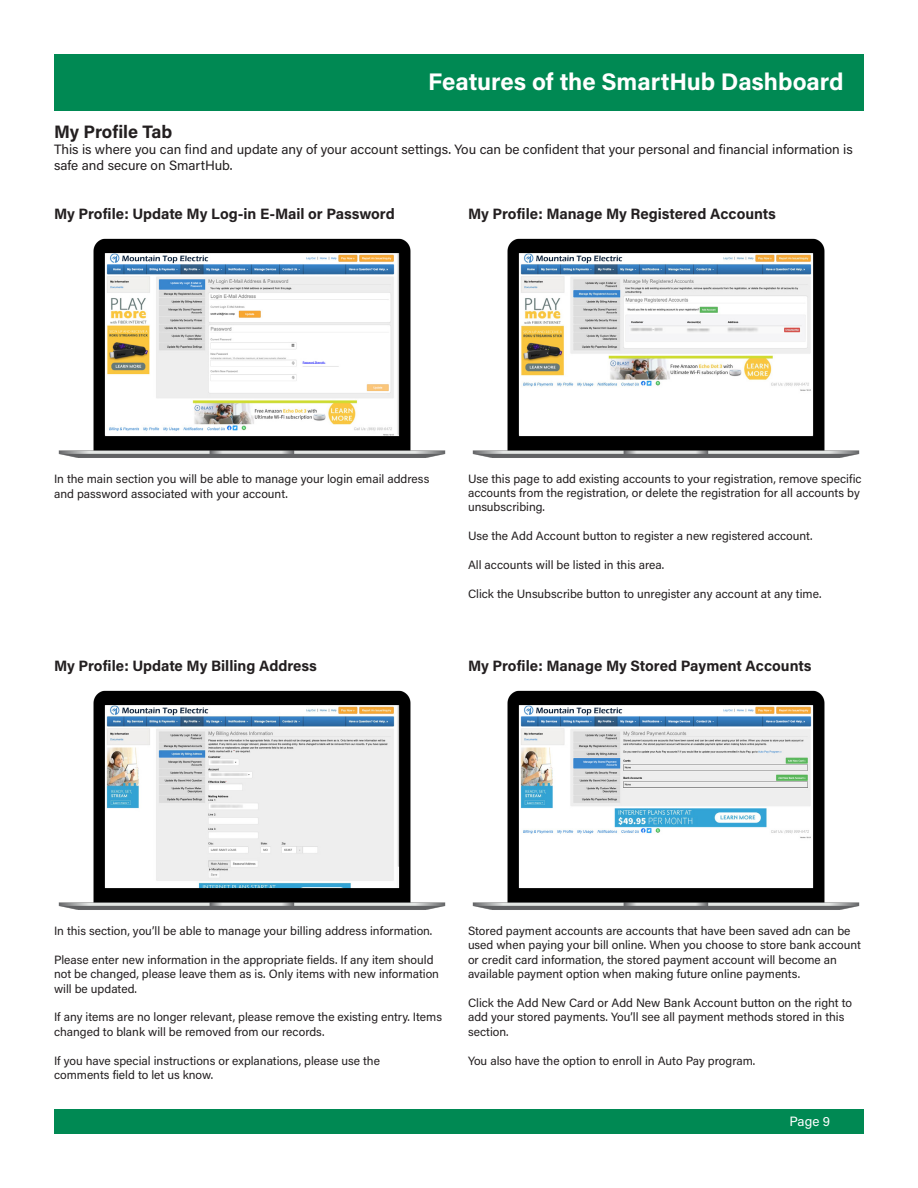
<style>
.page{position:relative;width:918px;height:1188px;background:#fff}
.page>*{position:absolute;margin:0;border:0;box-sizing:border-box;transform-origin:0 0}
.t1{font:700 24px "Acumin Pro";color:#fff}
.t2{font:700 18px "Acumin Pro";color:#231f20}
.t3{font:700 15px "Acumin Pro";color:#231f20}
.t4{font:13.5px/16.2px "Acumin Pro";color:#231f20}
.t5{font:13.5px "Acumin Pro";color:#fff}
.Bulleted_List{font:12px/14.4px "Acumin Pro";color:#231f20}
</style>
<div class="page">
<img style="left:472px;top:690px;width:388px;height:220px">
<img style="left:58px;top:690px;width:388px;height:220px">
<img style="left:472px;top:238px;width:388px;height:220px">
<img style="left:58px;top:238px;width:388px;height:220px">
<div style="left:54px;top:1109px;width:810px;height:25px;background:#008953"></div>
<div style="left:54px;top:54px;width:810px;height:56px;background:#008953"></div>
<h1 class="t1" style="left:428px;top:65px;width:417px">Features of the SmartHub Dashboard</h1>
<p class="t2" style="left:54px;top:119px;width:120px">My Profile Tab</p>
<p class="t4" style="left:54px;top:141px;width:800px">This is where you can find and update any of your account settings. You can be confident that your personal and financial information is safe and secure on SmartHub.</p>
<p class="t3" style="left:54px;top:203px;width:342px">My Profile: Update My Log-in E-Mail or Password</p>
<p class="t3" style="left:468px;top:203px;width:310px">My Profile: Manage My Registered Accounts</p>
<p class="Bulleted_List" style="left:54px;top:470px;width:377px;line-height:15px">In the main section you will be able to manage your login email address and password associated with your account.</p>
<p class="t3" style="left:54px;top:656px;width:265px">My Profile: Update My Billing Address</p>
<p class="Bulleted_List" style="left:468px;top:471px;width:395px">Use this page to add existing accounts to your registration, remove specific accounts from the registration, or delete the registration for all accounts by unsubscribing.</p>
<p class="Bulleted_List" style="left:468px;top:528px;width:346px">Use the Add Account button to register a new registered account.</p>
<p class="Bulleted_List" style="left:468px;top:557px;width:198px">All accounts will be listed in this area.</p>
<p class="Bulleted_List" style="left:468px;top:586px;width:355px">Click the Unsubscribe button to unregister any account at any time.</p>
<p class="t3" style="left:468px;top:656px;width:345px">My Profile: Manage My Stored Payment Accounts</p>
<p class="Bulleted_List" style="left:54px;top:923px;width:380px">In this section, you’ll be able to manage your billing address information.</p>
<p class="Bulleted_List" style="left:54px;top:952px;width:387px">Please enter new information in the appropriate fields. If any item should not be changed, please leave them as is. Only items with new information will be updated.</p>
<p class="Bulleted_List" style="left:54px;top:1009px;width:390px">If any items are no longer relevant, please remove the existing entry. Items changed to blank will be removed from our records.</p>
<p class="Bulleted_List" style="left:54px;top:1053px;width:328px">If you have special instructions or explanations, please use the</p>
<p class="Bulleted_List" style="left:54px;top:1067px;width:161px">comments field to let us know.</p>
<p class="Bulleted_List" style="left:468px;top:923px;width:395px">Stored payment accounts are accounts that have been saved adn can be used when paying your bill online. When you choose to store bank account or credit card information, the stored payment account will become an available payment option when making future online payments.</p>
<p class="Bulleted_List" style="left:468px;top:995px;width:386px">Click the Add New Card or Add New Bank Account button on the right to add your stored payments. You’ll see all payment methods stored in this section.</p>
<p class="Bulleted_List" style="left:468px;top:1053px;width:289px">You also have the option to enroll in Auto Pay program.</p>
<p class="t5" style="left:789px;top:1112px;width:42px">Page 9</p>
</div>
